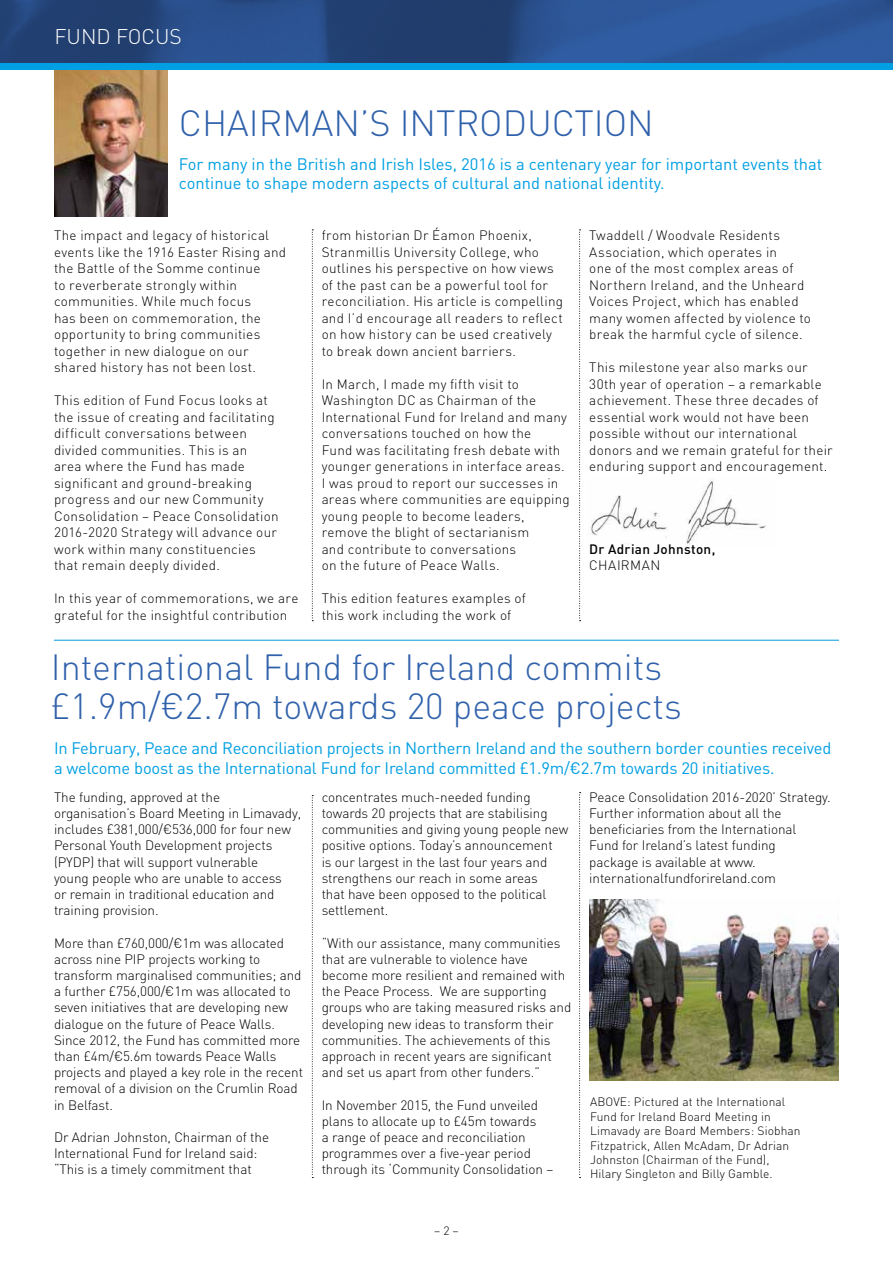
<style>
.page{position:relative;width:893px;height:1263px;background:#fff}
.page>*{position:absolute;margin:0;border:0;box-sizing:border-box;transform-origin:0 0}
.t1{font:300 36px/39px "DIN";color:#3061ab}
.t2{font:300 21px "DIN";color:#fff}
.t3{font:16.5px/19.8px "DIN";letter-spacing:-.01em;color:#009fe3}
.t4{font:300 13.5px/16.5px "DIN";letter-spacing:.015em;color:#000}
.t5{font:300 13.5px/16.2px "DIN";letter-spacing:-.005em;color:#000}
.t6{font:500 13.5px "DIN";letter-spacing:.02em;color:#000}
.t7{font:300 13.5px "DIN";letter-spacing:.045em;color:#000}
.t8{font:300 12px/14.4px "DIN";letter-spacing:.01em;color:#000}
.s1{font-family:"DIN Euro";font-weight:400}
.s2{font-family:"DIN Euro"}
</style>
<div class="page">
<img style="left:54px;top:70px;width:114px;height:146px">
<img style="left:0;top:0;width:893px;height:64px">
<div style="left:0;top:64px;width:893px;height:6px;background:#009fe3"></div>
<svg style="left:312px;top:795px;width:1px;height:383px"></svg>
<svg style="left:579px;top:792px;width:2px;height:386px"></svg>
<hr style="left:54px;top:640px;width:785px;height:1px;background:#009fe3">
<img style="left:589px;top:900px;width:250px;height:180px">
<img style="left:589px;top:478px;width:177px;height:67px">
<svg style="left:312px;top:230px;width:1px;height:391px"></svg>
<svg style="left:579px;top:230px;width:2px;height:391px"></svg>
<h2 class="t2" style="left:55px;top:24px;width:129px">FUND FOCUS</h2>
<h1 class="t1" style="left:179px;top:103px;width:476px">CHAIRMAN’S INTRODUCTION</h1>
<p class="t3" style="left:179px;top:153px;width:645px">For many in the British and Irish Isles, 2016 is a centenary year for important events that continue to shape modern aspects of cultural and national identity.</p>
<p class="t4" style="left:54px;top:227px;width:234px">The impact and legacy of historical events like the 1916 Easter Rising and the Battle of the Somme continue<br>to reverberate strongly within communities. While much focus<br>has been on commemoration, the opportunity to bring communities together in new dialogue on our shared history has not been lost.</p>
<p class="t4" style="left:54px;top:392px;width:226px">This edition of Fund Focus looks at the issue of creating and facilitating difficult conversations between divided communities. This is an<br>area where the Fund has made significant and ground-breaking progress and our new Community Consolidation – Peace Consolidation 2016-2020 Strategy will advance our work within many constituencies that remain deeply divided.</p>
<p class="t4" style="left:54px;top:590px;width:246px">In this year of commemorations, we are grateful for the insightful contribution</p>
<p class="t4" style="left:322px;top:227px;width:243px">from historian Dr Éamon Phoenix, Stranmillis University College, who outlines his perspective on how views of the past can be a powerful tool for reconciliation. His article is compelling and I’d encourage all readers to reflect on how history can be used creatively to break down ancient barriers.</p>
<p class="t4" style="left:322px;top:376px;width:250px">In March, I made my fifth visit to Washington DC as Chairman of the International Fund for Ireland and many conversations touched on how the<br>Fund was facilitating fresh debate with younger generations in interface areas.<br>I was proud to report our successes in areas where communities are equipping young people to become leaders, remove the blight of sectarianism<br>and contribute to conversations<br>on the future of Peace Walls.</p>
<p class="t4" style="left:322px;top:590px;width:206px">This edition features examples of this work including the work of</p>
<p class="t4" style="left:589px;top:227px;width:223px">Twaddell / Woodvale Residents Association, which operates in<br>one of the most complex areas of Northern Ireland, and the Unheard Voices Project, which has enabled many women affected by violence to break the harmful cycle of silence.</p>
<p class="t4" style="left:589px;top:359px;width:245px">This milestone year also marks our 30th year of operation – a remarkable achievement. These three decades of essential work would not have been possible without our international donors and we remain grateful for their enduring support and encouragement.</p>
<p class="t6" style="left:589px;top:540px;width:128px">Dr Adrian Johnston,</p>
<p class="t7" style="left:589px;top:557px;width:73px">CHAIRMAN</p>
<h1 class="t1" style="left:51px;top:647px;width:632px">International Fund for Ireland commits £1.9m/<span class="s1">1</span>2.7m towards 20 peace projects</h1>
<p class="t3" style="left:54px;top:738px;width:779px">In February, Peace and Reconciliation projects in Northern Ireland and the southern border counties received a welcome boost as the International Fund for Ireland committed £1.9m/<span class="s2">2</span>2.7m towards 20 initiatives.</p>
<p class="t5" style="left:54px;top:789px;width:249px">The funding, approved at the organisation’s Board Meeting in Limavady, includes £381,000/<span class="s1">1</span>536,000 for four new Personal Youth Development projects (PYDP) that will support vulnerable<br>young people who are unable to access<br>or remain in traditional education and training provision.</p>
<p class="t5" style="left:54px;top:934px;width:251px">More than £760,000/<span class="s1">1</span>1m was allocated across nine PIP projects working to transform marginalised communities; and a further £756,000/<span class="s1">1</span>1m was allocated to seven initiatives that are developing new dialogue on the future of Peace Walls.<br>Since 2012, the Fund has committed more than £4m/<span class="s1">1</span>5.6m towards Peace Walls projects and played a key role in the recent removal of a division on the Crumlin Road in Belfast.</p>
<p class="t5" style="left:54px;top:1129px;width:217px">Dr Adrian Johnston, Chairman of the<br>International Fund for Ireland said: “This is a timely commitment that</p>
<p class="t5" style="left:589px;top:789px;width:243px">Peace Consolidation 2016-2020’ Strategy.<br>Further information about all the beneficiaries from the International<br>Fund for Ireland’s latest funding<br>package is available at www. internationalfundforireland.com</p>
<p class="t5" style="left:322px;top:789px;width:248px">concentrates much-needed funding towards 20 projects that are stabilising communities and giving young people new positive options. Today’s announcement<br>is our largest in the last four years and strengthens our reach in some areas<br>that have been opposed to the political settlement.</p>
<p class="t5" style="left:322px;top:934px;width:251px">“With our assistance, many communities that are vulnerable to violence have become more resilient and remained with the Peace Process. We are supporting groups who are taking measured risks and developing new ideas to transform their communities. The achievements of this approach in recent years are significant and set us apart from other funders.”</p>
<p class="t5" style="left:322px;top:1096px;width:233px">In November 2015, the Fund unveiled plans to allocate up to £45m towards<br>a range of peace and reconciliation programmes over a five-year period through its ‘Community Consolidation –</p>
<p class="t8" style="left:590px;top:1095px;width:212px">ABOVE: Pictured at the International Fund for Ireland Board Meeting in Limavady are Board Members: Siobhan Fitzpatrick, Allen McAdam, Dr Adrian Johnston (Chairman of the Fund), Hilary Singleton and Billy Gamble.</p>
<p class="t8" style="left:434px;top:1223px;width:26px">– 2 –</p>
</div>
